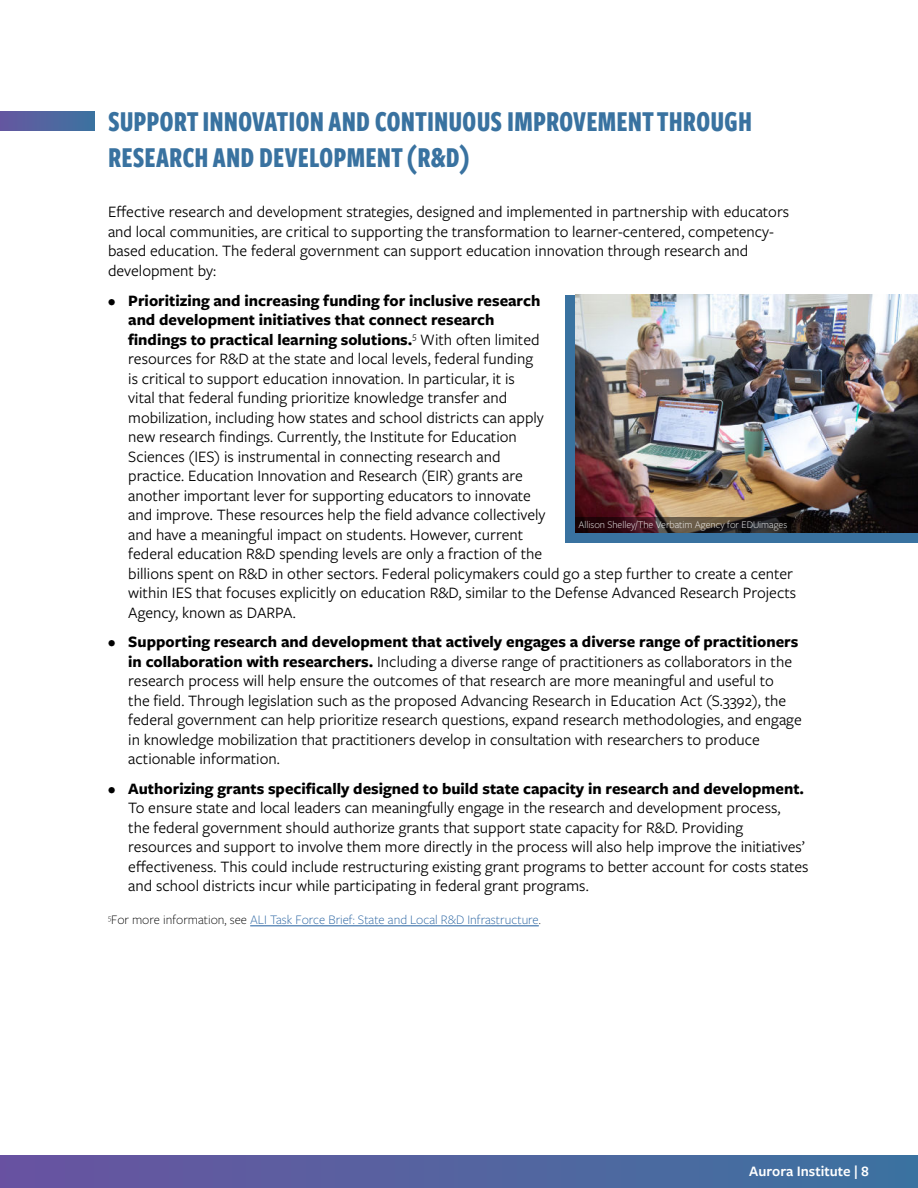
<style>
.page{position:relative;width:918px;height:1188px;background:#fff}
.page>*{position:absolute;margin:0;border:0;box-sizing:border-box;transform-origin:0 0}
.t1{font:700 30px/36px "Freight Sans Cmp Pro";color:#3972a0}
.t2{font:16.5px/19.5px "Freight Sans Pro";color:#000}
.t3{font:700 16.5px "Freight Sans Pro";color:#000}
.t4{font:600 15px "Freight Sans Pro";color:#fff}
.t5{font:300 13.5px "Freight Sans Pro";color:#215e9e}
.t6{font:300 10.5px "Freight Sans Pro";color:#fff}
.s1{font-weight:700}
.s2{color:#000}
</style>
<div class="page">
<div style="left:0;top:1156px;width:918px;height:32px;background:linear-gradient(to right,#6a53a0,#3d73a0)"></div>
<hr style="left:250px;top:926px;width:289px;height:1px;background:#215e9e">
<div style="left:565px;top:295px;width:353px;height:248px;background:#3972a0"></div>
<img style="left:575px;top:295px;width:343px;height:237px">
<svg style="left:575px;top:517px;width:216px;height:15px;background:#382524"></svg>
<div style="left:0;top:112px;width:95px;height:19px;background:linear-gradient(to right,#6657a0,#3c73a0)"></div>
<h1 class="t1" style="left:108px;top:105px;width:646px">SUPPORT INNOVATION AND CONTINUOUS IMPROVEMENT THROUGH<br>RESEARCH AND DEVELOPMENT (R&amp;D)</h1>
<p class="t2" style="left:108px;top:204px;width:683px">Effective research and development strategies, designed and implemented in partnership with educators and local communities, are critical to supporting the transformation to learner-centered, competency&shy;based education. The federal government can support education innovation through research and development by:</p>
<p class="t2" style="left:128px;top:292px;width:670px;text-indent:-20px"><span class="s1">• Prioritizing and increasing funding for inclusive research<br>and development initiatives that connect research<br>findings to practical learning solutions.</span><sup>5</sup> With often limited<br>resources for R&amp;D at the state and local levels, federal funding<br>is critical to support education innovation. In particular, it is<br>vital that federal funding prioritize knowledge transfer and<br>mobilization, including how states and school districts can apply<br>new research findings. Currently, the Institute for Education<br>Sciences (IES) is instrumental in connecting research and<br>practice. Education Innovation and Research (EIR) grants are<br>another important lever for supporting educators to innovate<br>and improve. These resources help the field advance collectively<br>and have a meaningful impact on students. However, current<br>federal education R&amp;D spending levels are only a fraction of the<br>billions spent on R&amp;D in other sectors. Federal policymakers could go a step further to create a center within IES that focuses explicitly on education R&amp;D, similar to the Defense Advanced Research Projects Agency, known as DARPA.</p>
<p class="t2" style="left:128px;top:633px;width:675px;text-indent:-20px"><span class="s1">• Supporting research and development that actively engages a diverse range of practitioners in collaboration with researchers.</span> Including a diverse range of practitioners as collaborators in the research process will help ensure the outcomes of that research are more meaningful and useful to<br>the field. Through legislation such as the proposed Advancing Research in Education Act (S.3392), the federal government can help prioritize research questions, expand research methodologies, and engage in knowledge mobilization that practitioners develop in consultation with researchers to produce actionable information.</p>
<p class="t3" style="left:108px;top:782px;width:698px">• Authorizing grants specifically designed to build state capacity in research and development.</p>
<p class="t2" style="left:128px;top:800px;width:682px">To ensure state and local leaders can meaningfully engage in the research and development process,<br>the federal government should authorize grants that support state capacity for R&amp;D. Providing resources and support to involve them more directly in the process will also help improve the initiatives’ effectiveness. This could include restructuring existing grant programs to better account for costs states and school districts incur while participating in federal grant programs.</p>
<p class="t5" style="left:108px;top:915px;width:434px"><sup>5</sup><span class="s2">For more information, see</span> ALI Task Force Brief: State and Local R&amp;D Infrastructure<span class="s2">.</span></p>
<p class="t6" style="left:578px;top:521px;width:210px">Allison Shelley/The Verbatim Agency for EDUimages</p>
<p class="t4" style="left:749px;top:1166px;width:121px">Aurora Institute | 8</p>
</div>
